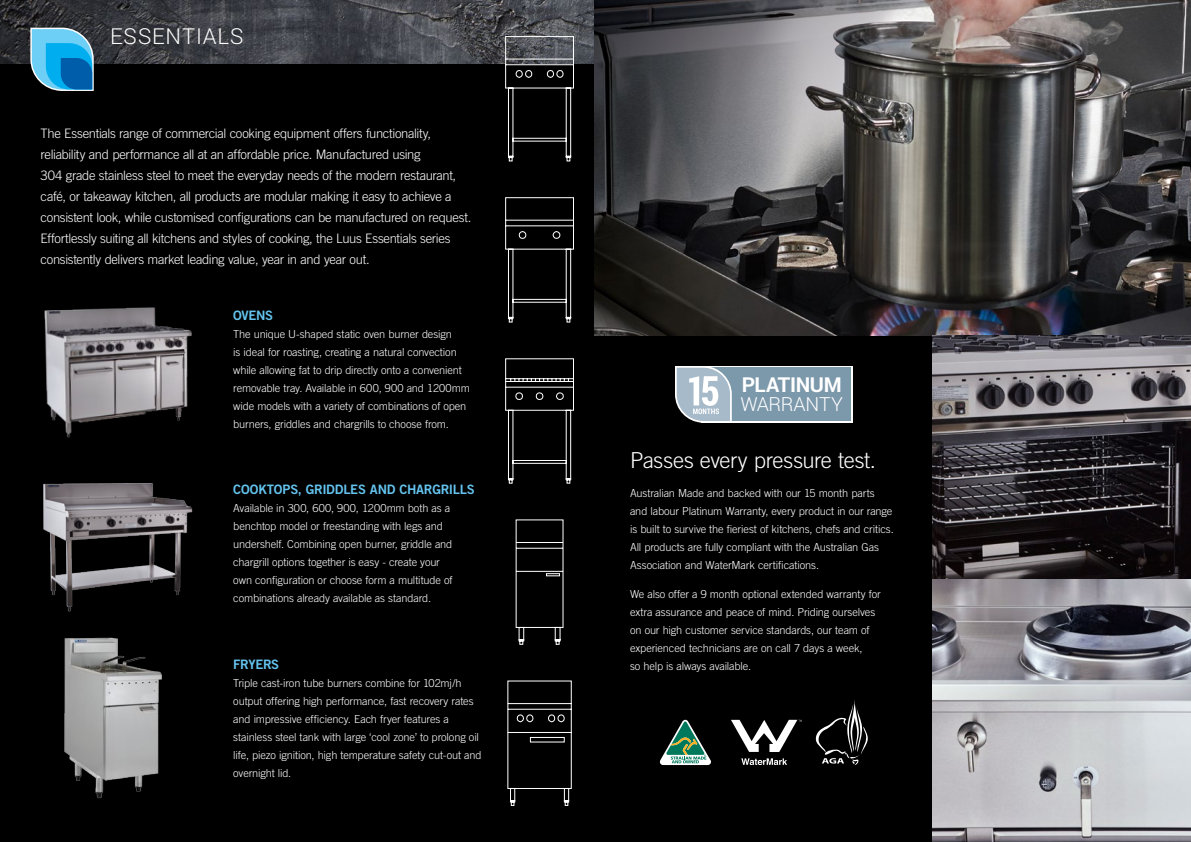
<style>
.page{position:relative;width:1191px;height:842px;background:#fff}
.page>*{position:absolute;margin:0;border:0;box-sizing:border-box;transform-origin:0 0}
.t1{font:300 22px "Trade Gothic";letter-spacing:-.02em;color:#fff}
.t2{font:300 22px "Roboto";letter-spacing:.035em;color:#fff}
.t3{font:700 20.6px "Roboto";letter-spacing:-.025em;color:#fff}
.t4{font:300 19.5px "Roboto";letter-spacing:-.015em;color:#fff}
.t5{font:300 13px/21px "Trade Gothic";letter-spacing:-.025em;color:#fff}
.t6{font:13px "Trade Gothic Bold Two";letter-spacing:-.02em;color:#64c4ef}
.t7{font:300 11px/18px "Trade Gothic";letter-spacing:-.01em;color:#fff}
</style>
<div class="page">
<div style="left:594px;top:0;width:597px;height:842px;background:#000"></div>
<div style="left:0;top:0;width:595px;height:842px;background:#000"></div>
<img style="left:0;top:0;width:594px;height:64px">
<svg style="left:30px;top:28px;width:64px;height:63px;background:#399bca"></svg>
<img style="left:64px;top:637px;width:98px;height:162px">
<img style="left:43px;top:483px;width:150px;height:129px">
<img style="left:44px;top:307px;width:148px;height:131px">
<svg style="left:505px;top:36px;width:69px;height:770px"></svg>
<img style="left:594px;top:0;width:597px;height:335px">
<img style="left:932px;top:579px;width:259px;height:263px">
<svg style="left:660px;top:720px;width:51px;height:45px"></svg>
<svg style="left:815px;top:699px;width:53px;height:66px"></svg>
<svg style="left:741px;top:758px;width:46px;height:7px"></svg>
<svg style="left:731px;top:720px;width:71px;height:32px"></svg>
<svg style="left:732px;top:366px;width:120px;height:57px"></svg>
<div style="left:707px;top:368px;width:144px;height:53px;background:#7c98ab"></div>
<svg style="left:675px;top:366px;width:57px;height:57px;background:#b4c1cb"></svg>
<svg style="left:932px;top:335px;width:259px;height:244px"></svg>
<h1 class="t2" style="left:110px;top:21px;width:135px">ESSENTIALS</h1>
<p class="t5" style="left:41px;top:123px;width:432px">The Essentials range of commercial cooking equipment offers functionality, reliability and performance all at an affordable price. Manufactured using<br>304 grade stainless steel to meet the everyday needs of the modern restaurant, café, or takeaway kitchen, all products are modular making it easy to achieve a consistent look, while customised configurations can be manufactured on request.<br>Effortlessly suiting all kitchens and styles of cooking, the Luus Essentials series consistently delivers market leading value, year in and year out.</p>
<p class="t6" style="left:233px;top:307px;width:41px">OVENS</p>
<p class="t7" style="left:233px;top:325px;width:238px">The unique U-shaped static oven burner design<br>is ideal for roasting, creating a natural convection while allowing fat to drip directly onto a convenient removable tray. Available in 600, 900 and 1200mm wide models with a variety of combinations of open burners, griddles and chargrills to choose from.</p>
<p class="t6" style="left:233px;top:482px;width:243px">COOKTOPS, GRIDDLES AND CHARGRILLS</p>
<p class="t7" style="left:233px;top:499px;width:221px">Available in 300, 600, 900, 1200mm both as a benchtop model or freestanding with legs and undershelf. Combining open burner, griddle and chargrill options together is easy - create your own configuration or choose form a multitude of combinations already available as standard.</p>
<p class="t6" style="left:233px;top:656px;width:47px">FRYERS</p>
<p class="t7" style="left:233px;top:674px;width:250px">Triple cast-iron tube burners combine for 102mj/h output offering high performance, fast recovery rates and impressive efficiency. Each fryer features a stainless steel tank with large ‘cool zone’ to prolong oil life, piezo ignition, high temperature safety cut-out and overnight lid.</p>
<h2 class="t3" style="left:741px;top:371px;width:102px">PLATINUM</h2>
<h3 class="t4" style="left:740px;top:390px;width:104px">WARRANTY</h3>
<h1 class="t1" style="left:630px;top:447px;width:247px">Passes every pressure test.</h1>
<p class="t7" style="left:630px;top:484px;width:265px">Australian Made and backed with our 15 month parts and labour Platinum Warranty, every product in our range is built to survive the fieriest of kitchens, chefs and critics.<br>All products are fully compliant with the Australian Gas Association and WaterMark certifications.</p>
<p class="t7" style="left:630px;top:585px;width:252px">We also offer a 9 month optional extended warranty for extra assurance and peace of mind. Priding ourselves on our high customer service standards, our team of experienced technicians are on call 7 days a week,<br>so help is always available.</p>
</div>
